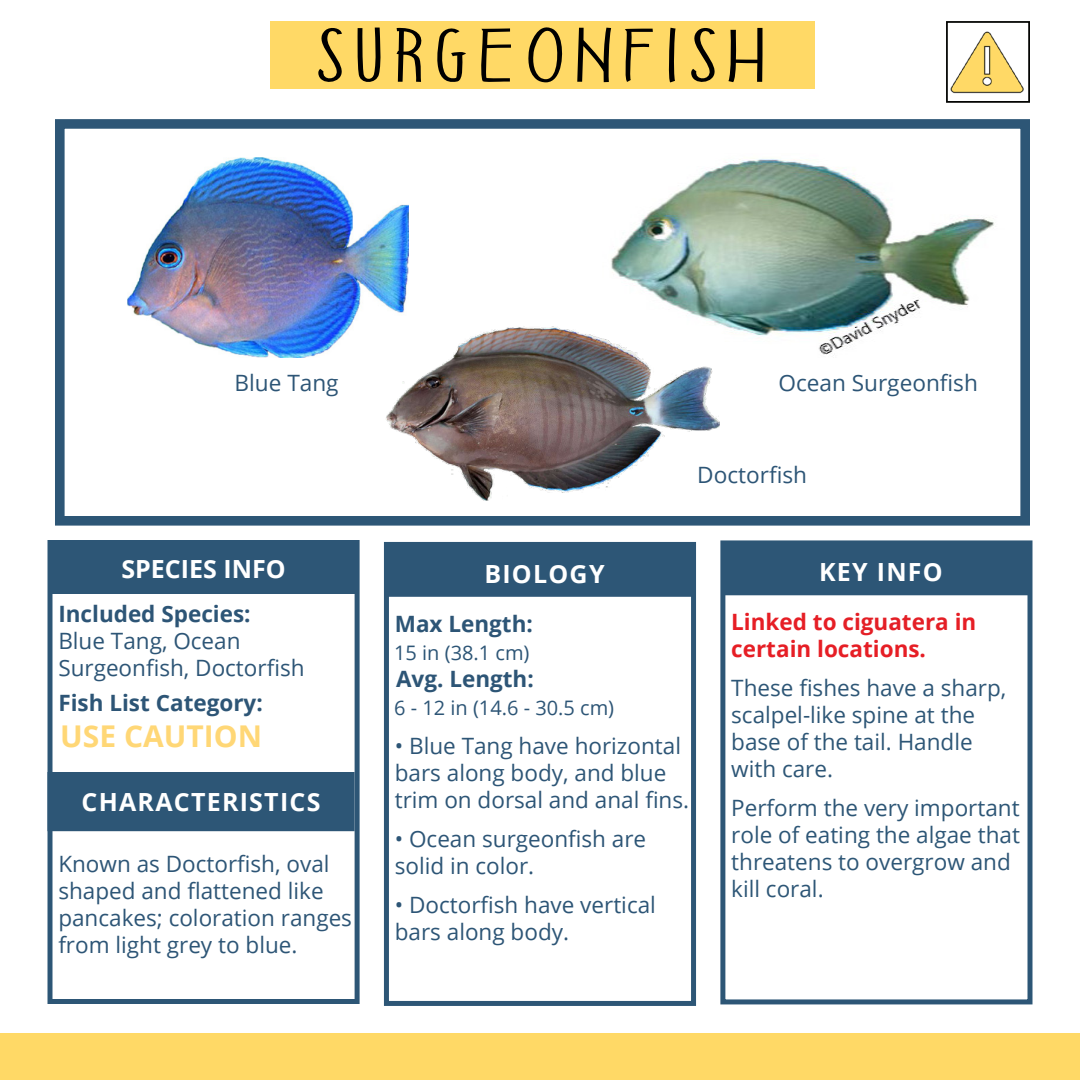
<style>
.page{position:relative;width:1080px;height:1080px;background:#fff}
.page>*{position:absolute;margin:0;border:0;box-sizing:border-box;transform-origin:0 0}
.t1{font:90px "Raport Sans Regular";letter-spacing:.1em;color:#000;scale:1.5 1}
.t2{font:700 30px "Open Sans";color:#ffd776}
.t3{font:700 25px "Open Sans";letter-spacing:.05em;color:#fff}
.t4{font:700 25px "Open Sans";color:#fff}
.t5{font:22.5px/27px "Open Sans";color:#2d5576}
.t6{font:22.5px/27px "Open Sans";color:#2d5676}
.t7{font:700 22.5px "Open Sans";color:#2d5576}
.t8{font:700 22.5px "Open Sans";color:#e61e25}
.t9{font:20px "Open Sans";color:#2d5576}
.s1{color:#e41f26}
</style>
<div class="page">
<div style="left:720px;top:540px;width:312px;height:464px;border:5px solid #2d5676"></div>
<div style="left:384px;top:542px;width:312px;height:464px;border:5px solid #2d5676"></div>
<div style="left:270px;top:21px;width:545px;height:68px;background:#ffd966"></div>
<div style="left:725px;top:545px;width:305px;height:49px;background:#2d5676"></div>
<div style="left:724px;top:544px;width:307px;height:51px;border:2px solid #2d5676"></div>
<div style="left:389px;top:547px;width:305px;height:49px;background:#2d5676"></div>
<div style="left:388px;top:546px;width:307px;height:51px;border:2px solid #2d5676"></div>
<div style="left:55px;top:119px;width:975px;height:407px;border:10px solid #2d5676"></div>
<div style="left:48px;top:540px;width:312px;height:464px;border:5px solid #2d5676"></div>
<div style="left:51px;top:544px;width:305px;height:50px;background:#2d5676"></div>
<div style="left:49px;top:773px;width:304px;height:57px;background:#2d5676"></div>
<div style="left:48px;top:772px;width:307px;height:59px;border:2px solid #2d5676"></div>
<div style="left:0;top:1033px;width:1080px;height:47px;background:#ffd966"></div>
<img style="left:128px;top:157px;width:280px;height:200px">
<img style="left:611px;top:159px;width:383px;height:196px">
<img style="left:352px;top:311px;width:368px;height:189px">
<div style="left:946px;top:21px;width:84px;height:82px;border:2px solid #040503"></div>
<img style="left:948px;top:25px;width:76px;height:75px">
<p class="t1" style="left:319px;top:-2px;width:300px">SURGEONFISH</p>
<p class="t5" style="left:235px;top:369px;width:106px">Blue Tang</p>
<p class="t5" style="left:778px;top:369px;width:201px">Ocean Surgeonfish</p>
<p class="t4" style="left:121px;top:552px;width:166px">SPECIES INFO</p>
<p class="t7" style="left:58px;top:598px;width:194px">Included Species:</p>
<p class="t5" style="left:58px;top:627px;width:184px">Blue Tang, Ocean</p>
<p class="t5" style="left:58px;top:654px;width:248px">Surgeonfish, Doctorfish</p>
<p class="t7" style="left:58px;top:687px;width:206px">Fish List Category:</p>
<p class="t2" style="left:60px;top:715px;width:203px">USE CAUTION</p>
<p class="t3" style="left:82px;top:784px;width:240px">CHARACTERISTICS</p>
<p class="t5" style="left:58px;top:850px;width:295px">Known as Doctorfish, oval shaped and flattened like pancakes; coloration ranges from light grey to blue.</p>
<p class="t5" style="left:697px;top:460px;width:111px">Doctorfish</p>
<p class="t3" style="left:484px;top:556px;width:122px">BIOLOGY</p>
<p class="t3" style="left:819px;top:555px;width:125px">KEY INFO</p>
<p class="t7" style="left:395px;top:608px;width:140px">Max Length:</p>
<p class="t9" style="left:394px;top:639px;width:137px">15 in (38.1 cm)</p>
<p class="t7" style="left:396px;top:663px;width:139px">Avg. Length:</p>
<p class="t9" style="left:394px;top:694px;width:222px">6 - 12 in (14.6 - 30.5 cm)</p>
<p class="t5" style="left:395px;top:732px;width:288px">• Blue Tang have horizontal bars along body, and blue</p>
<p class="t5" style="left:395px;top:786px;width:296px">trim on dorsal and anal fins.</p>
<p class="t5" style="left:395px;top:825px;width:253px">• Ocean surgeonfish are solid in color.</p>
<p class="t5" style="left:395px;top:891px;width:263px">• Doctorfish have vertical bars along body.</p>
<p class="t8" style="left:731px;top:606px;width:247px">Linked to <span class="s1">ciguatera</span> in</p>
<p class="t8" style="left:731px;top:633px;width:196px">certain locations.</p>
<p class="t6" style="left:731px;top:674px;width:277px">These fishes have a sharp, scalpel-like spine at the base of the tail. Handle</p>
<p class="t6" style="left:731px;top:755px;width:103px">with care.</p>
<p class="t6" style="left:731px;top:794px;width:290px">Perform the very important role of eating the algae that threatens to overgrow and kill coral.</p>
</div>
